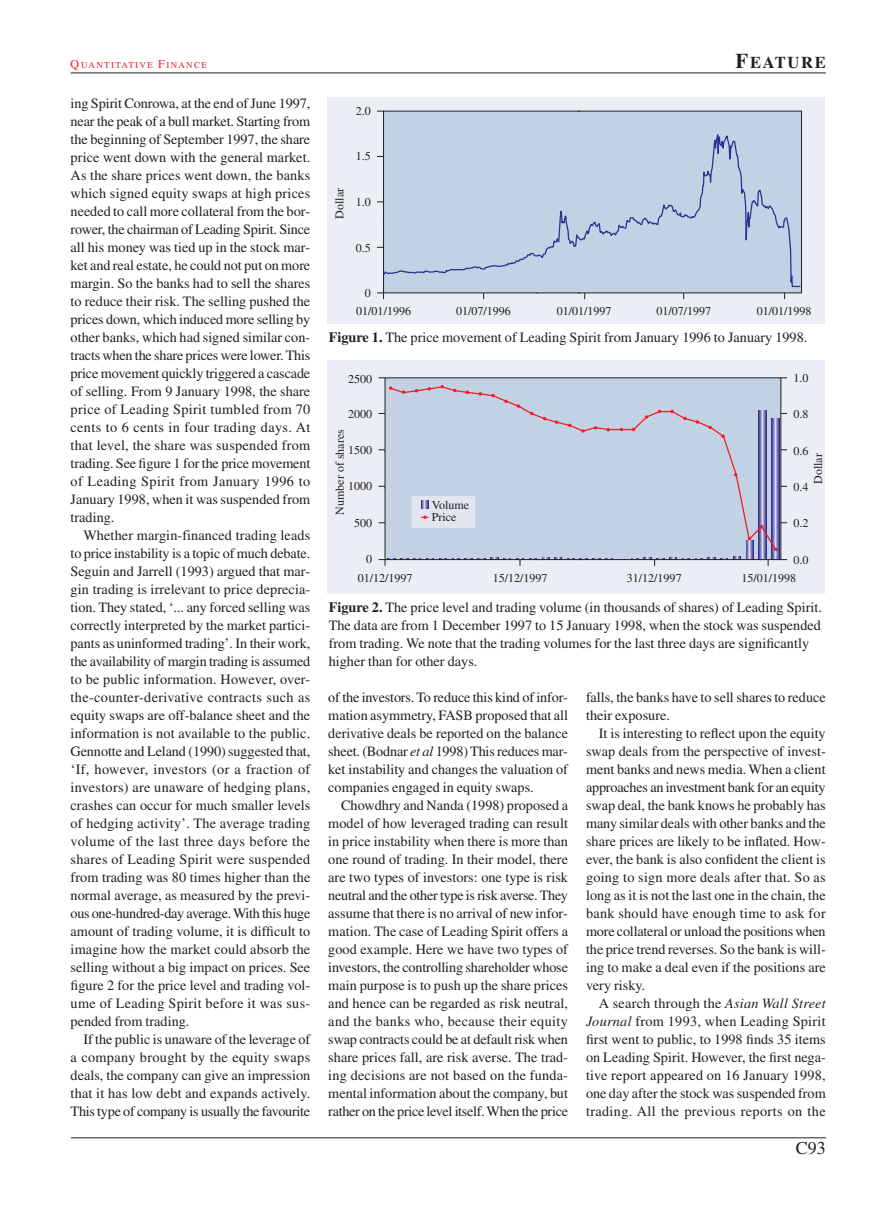
<style>
.page{position:relative;width:893px;height:1215px;background:#fff}
.page>*{position:absolute;margin:0;border:0;box-sizing:border-box;transform-origin:0 0}
.t1{font:18px "Times";color:#231f20}
.t2{font:700 16.5px "Times";letter-spacing:.1em;color:#231f20}
.t3{font:14.25px/18px "Times";color:#231f20;text-align:justify}
.t4{font:12px/12px "Times";color:#231f20}
.t5{font:9px "Times";letter-spacing:.15em;color:#ee1d23}
.s1{font-size:12px}
.s2{font-size:21px}
.s3{font-weight:700}
.s4{font-style:italic}
</style>
<div class="page">
<hr style="left:71px;top:73px;width:754px;height:1px;background:#231f20">
<hr style="left:71px;top:1137px;width:755px;height:1px;background:#231f20">
<div style="left:327px;top:98px;width:498px;height:226px;background:#ebeef5"></div>
<div style="left:383px;top:111px;width:418px;height:182px;background:#c2d1e3"></div>
<svg style="left:377px;top:124px;width:424px;height:176px"></svg>
<div style="left:327px;top:360px;width:498px;height:234px;background:#ebeef5"></div>
<div style="left:385px;top:378px;width:395px;height:182px;background:#c2d1e3"></div>
<hr style="left:758px;top:410px;width:1px;height:150px;background:#2e3092">
<hr style="left:759px;top:410px;width:1px;height:150px;background:#5553a3">
<hr style="left:760px;top:410px;width:1px;height:150px;background:#7d78b8">
<hr style="left:761px;top:410px;width:1px;height:150px;background:#aaa5d1">
<hr style="left:762px;top:410px;width:1px;height:150px;background:#e0dfef">
<hr style="left:763px;top:410px;width:1px;height:150px;background:#aaa5d1">
<hr style="left:764px;top:410px;width:1px;height:150px;background:#7d78b8">
<hr style="left:765px;top:410px;width:1px;height:150px;background:#5553a3">
<hr style="left:766px;top:410px;width:1px;height:150px;background:#2e3092">
<hr style="left:771px;top:418px;width:1px;height:142px;background:#2e3092">
<hr style="left:772px;top:418px;width:1px;height:142px;background:#5553a3">
<hr style="left:773px;top:418px;width:1px;height:142px;background:#7d78b8">
<hr style="left:774px;top:418px;width:1px;height:142px;background:#aaa5d1">
<hr style="left:775px;top:418px;width:1px;height:142px;background:#e0dfef">
<hr style="left:776px;top:418px;width:1px;height:142px;background:#aaa5d1">
<hr style="left:777px;top:418px;width:1px;height:142px;background:#5553a3">
<hr style="left:778px;top:418px;width:1px;height:142px;background:#2e3092">
<svg style="left:389px;top:386px;width:388px;height:162px"></svg>
<svg style="left:402px;top:390px;width:3px;height:4px"></svg>
<svg style="left:414px;top:389px;width:4px;height:3px"></svg>
<svg style="left:427px;top:387px;width:4px;height:3px"></svg>
<svg style="left:465px;top:391px;width:4px;height:3px"></svg>
<svg style="left:478px;top:392px;width:4px;height:4px"></svg>
<svg style="left:504px;top:399px;width:3px;height:4px"></svg>
<svg style="left:516px;top:404px;width:4px;height:4px"></svg>
<svg style="left:542px;top:417px;width:4px;height:3px"></svg>
<svg style="left:555px;top:420px;width:3px;height:4px"></svg>
<svg style="left:581px;top:429px;width:3px;height:4px"></svg>
<svg style="left:593px;top:426px;width:4px;height:3px"></svg>
<svg style="left:606px;top:428px;width:4px;height:3px"></svg>
<svg style="left:619px;top:428px;width:4px;height:3px"></svg>
<svg style="left:645px;top:415px;width:3px;height:4px"></svg>
<svg style="left:657px;top:410px;width:4px;height:3px"></svg>
<svg style="left:695px;top:420px;width:4px;height:4px"></svg>
<svg style="left:734px;top:473px;width:3px;height:4px"></svg>
<svg style="left:378px;top:537px;width:376px;height:29px"></svg>
<svg style="left:421px;top:501px;width:8px;height:8px"></svg>
<svg style="left:421px;top:516px;width:7px;height:3px"></svg>
<div style="left:385px;top:378px;width:396px;height:182px;border:1px solid #231f20"></div>
<p class="t5" style="left:71px;top:62px;width:138px"><span class="s1">Q</span>UANTITATIVE <span class="s1">F</span>INANCE</p>
<p class="t2" style="left:735px;top:57px;width:92px"><span class="s2">F</span>EATURE</p>
<p class="t3" style="left:71px;top:96px;width:241px">ing Spirit Conrowa, at the end of June 1997, near the peak of a bull market. Starting from the beginning of September 1997, the share price went down with the general market.<br>As the share prices went down, the banks which signed equity swaps at high prices needed to call more collateral from the bor&shy;rower, the chairman of Leading Spirit. Since all his money was tied up in the stock mar&shy;ket and real estate, he could not put on more margin. So the banks had to sell the shares to reduce their risk. The selling pushed the prices down, which induced more selling by other banks, which had signed similar con&shy;tracts when the share prices were lower. This price movement quickly triggered a cascade of selling. From 9 January 1998, the share price of Leading Spirit tumbled from 70 cents to 6 cents in four trading days. At that level, the share was suspended from trading. See figure 1 for the price movement of Leading Spirit from January 1996 to January 1998, when it was suspended from trading.</p>
<p class="t3" style="left:71px;top:528px;width:241px;text-indent:13px">Whether margin-financed trading leads to price instability is a topic of much debate.<br>Seguin and Jarrell (1993) argued that mar&shy;gin trading is irrelevant to price deprecia&shy;tion. They stated, ‘... any forced selling was correctly interpreted by the market partici&shy;pants as uninformed trading’. In their work, the availability of margin trading is assumed to be public information. However, over&shy;the-counter-derivative contracts such as equity swaps are off-balance sheet and the information is not available to the public.<br>Gennotte and Leland (1990) suggested that, ‘If, however, investors (or a fraction of investors) are unaware of hedging plans, crashes can occur for much smaller levels of hedging activity’. The average trading volume of the last three days before the shares of Leading Spirit were suspended from trading was 80 times higher than the normal average, as measured by the previ&shy;ous one-hundred-day average. With this huge amount of trading volume, it is difficult to imagine how the market could absorb the selling without a big impact on prices. See figure 2 for the price level and trading vol&shy;ume of Leading Spirit before it was sus&shy;pended from trading.</p>
<p class="t3" style="left:71px;top:1032px;width:241px;text-indent:13px">If the public is unaware of the leverage of a company brought by the equity swaps deals, the company can give an impression that it has low debt and expands actively.<br>This type of company is usually the favourite</p>
<p class="t4" style="left:356px;top:107px;width:16px">2.0</p>
<p class="t4" style="left:335px;top:219px;width:32px;rotate:-90deg">Dollar</p>
<p class="t4" style="left:356px;top:152px;width:16px">1.5</p>
<p class="t4" style="left:356px;top:197px;width:16px">1.0</p>
<p class="t4" style="left:356px;top:243px;width:16px">0.5</p>
<p class="t4" style="left:365px;top:288px;width:7px">0</p>
<p class="t4" style="left:356px;top:306px;width:56px">01/01/1996</p>
<p class="t4" style="left:456px;top:306px;width:56px">01/07/1996</p>
<p class="t4" style="left:556px;top:306px;width:56px">01/01/1997</p>
<p class="t4" style="left:656px;top:306px;width:56px">01/07/1997</p>
<p class="t4" style="left:756px;top:306px;width:56px">01/01/1998</p>
<p class="t3" style="left:329px;top:330px;width:480px"><span class="s3">Figure 1.</span> The price movement of Leading Spirit from January 1996 to January 1998.</p>
<p class="t4" style="left:348px;top:374px;width:25px">2500</p>
<p class="t4" style="left:793px;top:373px;width:16px">1.0</p>
<p class="t4" style="left:793px;top:409px;width:16px">0.8</p>
<p class="t4" style="left:793px;top:446px;width:16px">0.6</p>
<p class="t4" style="left:793px;top:482px;width:16px">0.4</p>
<p class="t4" style="left:793px;top:518px;width:16px">0.2</p>
<p class="t4" style="left:793px;top:555px;width:16px">0.0</p>
<p class="t4" style="left:348px;top:409px;width:25px">2000</p>
<p class="t4" style="left:335px;top:515px;width:87px;rotate:-90deg">Number of shares</p>
<p class="t4" style="left:348px;top:445px;width:25px">1500</p>
<p class="t4" style="left:813px;top:484px;width:32px;rotate:-90deg">Dollar</p>
<p class="t4" style="left:348px;top:481px;width:25px">1000</p>
<p class="t4" style="left:432px;top:500px;width:39px">Volume<br>Price</p>
<p class="t4" style="left:354px;top:518px;width:19px">500</p>
<p class="t4" style="left:366px;top:554px;width:7px">0</p>
<p class="t4" style="left:358px;top:573px;width:56px">01/12/1997</p>
<p class="t4" style="left:492px;top:573px;width:56px">15/12/1997</p>
<p class="t4" style="left:627px;top:573px;width:56px">31/12/1997</p>
<p class="t4" style="left:741px;top:573px;width:56px">15/01/1998</p>
<p class="t3" style="left:329px;top:600px;width:494px;text-align:left"><span class="s3">Figure 2.</span> The price level and trading volume (in thousands of shares) of Leading Spirit.<br>The data are from 1 December 1997 to 15 January 1998, when the stock was suspended from trading. We note that the trading volumes for the last three days are significantly higher than for other days.</p>
<p class="t3" style="left:328px;top:690px;width:241px">of the investors. To reduce this kind of infor&shy;mation asymmetry, FASB proposed that all derivative deals be reported on the balance sheet. (Bodnar <span class="s4">et al</span> 1998) This reduces mar&shy;ket instability and changes the valuation of companies engaged in equity swaps.</p>
<p class="t3" style="left:328px;top:798px;width:241px;text-indent:13px">Chowdhry and Nanda (1998) proposed a model of how leveraged trading can result in price instability when there is more than one round of trading. In their model, there are two types of investors: one type is risk neutral and the other type is risk averse. They assume that there is no arrival of new infor&shy;mation. The case of Leading Spirit offers a good example. Here we have two types of investors, the controlling shareholder whose main purpose is to push up the share prices and hence can be regarded as risk neutral, and the banks who, because their equity swap contracts could be at default risk when share prices fall, are risk averse. The trad&shy;ing decisions are not based on the funda&shy;mental information about the company, but rather on the price level itself. When the price</p>
<p class="t3" style="left:586px;top:690px;width:241px">falls, the banks have to sell shares to reduce their exposure.</p>
<p class="t3" style="left:586px;top:726px;width:241px;text-indent:13px">It is interesting to reflect upon the equity swap deals from the perspective of invest&shy;ment banks and news media. When a client approaches an investment bank for an equity swap deal, the bank knows he probably has many similar deals with other banks and the share prices are likely to be inflated. How&shy;ever, the bank is also confident the client is going to sign more deals after that. So as long as it is not the last one in the chain, the bank should have enough time to ask for more collateral or unload the positions when the price trend reverses. So the bank is will&shy;ing to make a deal even if the positions are very risky.</p>
<p class="t3" style="left:586px;top:996px;width:241px;text-indent:13px">A search through the <span class="s4">Asian Wall Street Journal</span> from 1993, when Leading Spirit first went to public, to 1998 finds 35 items on Leading Spirit. However, the first nega&shy;tive report appeared on 16 January 1998, one day after the stock was suspended from trading. All the previous reports on the</p>
<p class="t1" style="left:795px;top:1142px;width:32px">C93</p>
</div>
